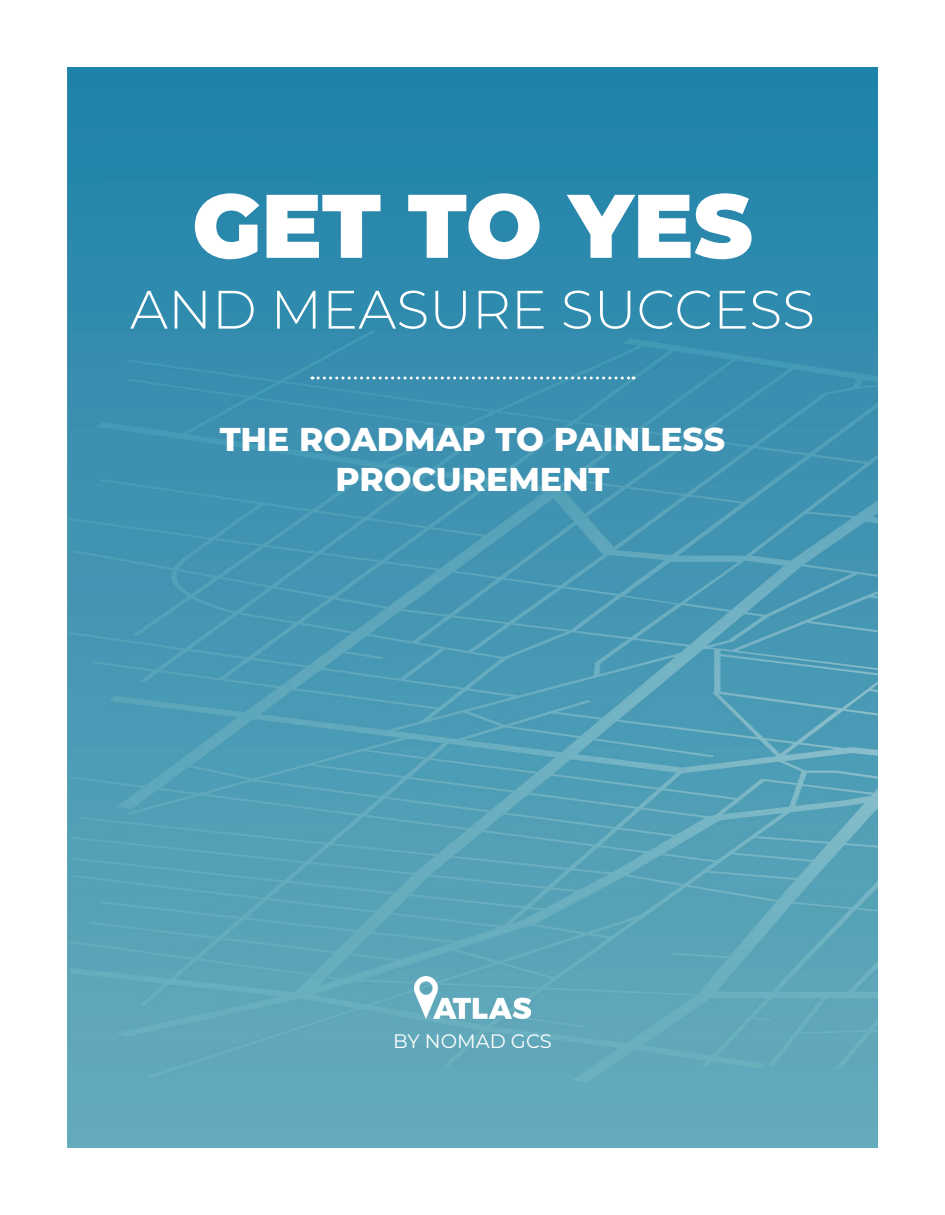
<style>
.page{position:relative;width:945px;height:1215px;background:#fff}
.page>*{position:absolute;margin:0;border:0;box-sizing:border-box;transform-origin:0 0}
.t1{font:900 90px "Montserrat";color:#fff}
.t2{font:300 54px "Montserrat";color:#fff}
.t3{font:800 33px "Montserrat";color:#fff}
.t4{font:19.5px "Montserrat";color:#fff}
</style>
<div class="page">
<img style="left:68px;top:68px;width:810px;height:1079px">
<svg style="left:312px;top:376px;width:322px;height:4px"></svg>
<img style="left:415px;top:977px;width:115px;height:41px">
<p class="t1" style="left:192px;top:158px;width:562px">GET TO YES</p>
<p class="t2" style="left:130px;top:273px;width:687px">AND MEASURE SUCCESS</p>
<p class="t3" style="left:220px;top:415px;width:507px">THE ROADMAP TO PAINLESS</p>
<p class="t3" style="left:335px;top:455px;width:276px">PROCUREMENT</p>
<p class="t4" style="left:393px;top:1028px;width:160px">BY NOMAD GCS</p>
</div>
